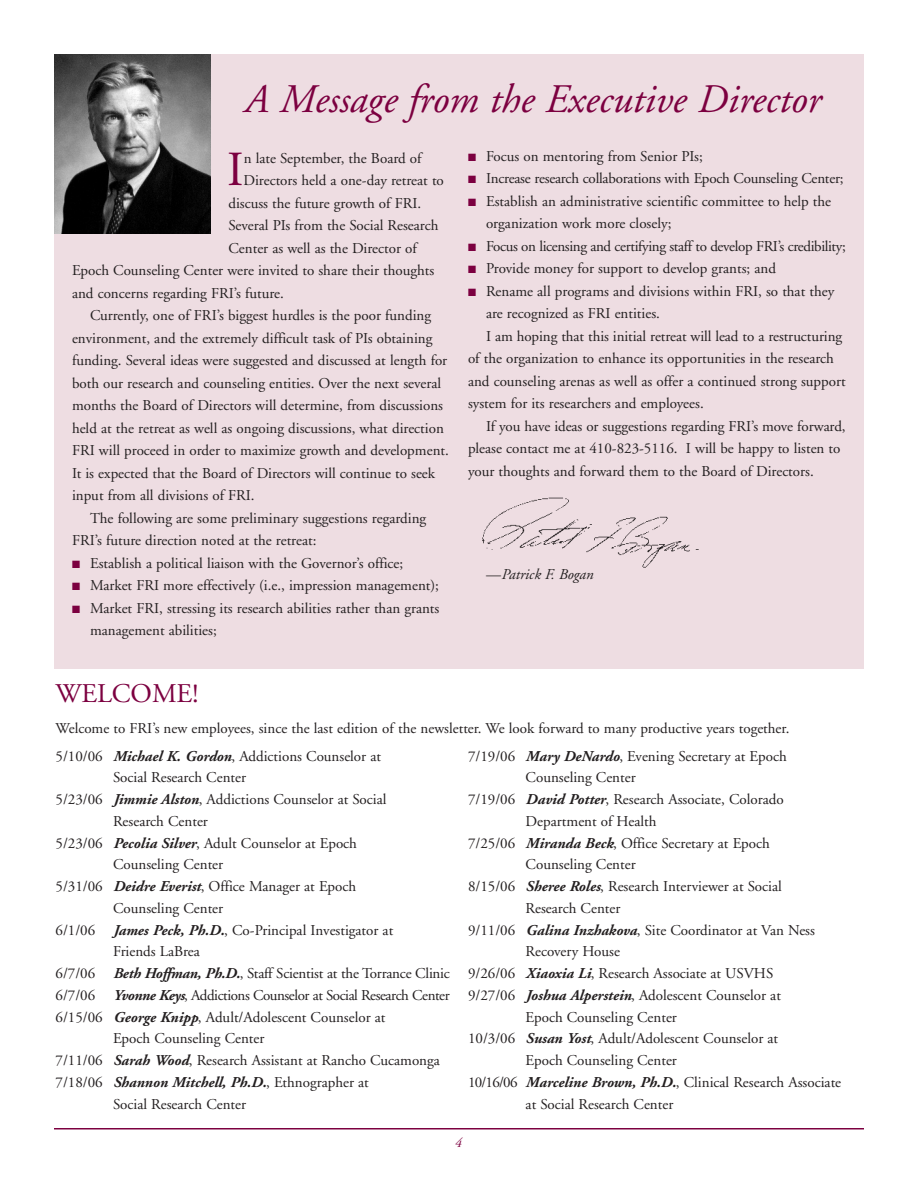
<style>
.page{position:relative;width:918px;height:1188px;background:#fff}
.page>*{position:absolute;margin:0;border:0;box-sizing:border-box;transform-origin:0 0}
.t1{font:48.9px "Adobe Garamond";color:#7c0040}
.t2{font:italic 40.5px "Adobe Garamond";color:#7c0040}
.t3{font:27px "Adobe Garamond";color:#7c0040}
.t4{font:15px/22.5px "Adobe Garamond";color:#231f20}
.t5{font:15px "Adobe Garamond";letter-spacing:-.025em;color:#231f20}
.t6{font:15px "Adobe Garamond";letter-spacing:-.03em;color:#231f20}
.t7{font:italic 15px "Adobe Garamond";color:#231f20}
.t8{font:italic 13.5px "Adobe Garamond";color:#7c0040}
.s1{color:#7c0040}
.s2{font-style:normal}
.s3{font-weight:700;font-style:italic}
</style>
<div class="page">
<hr style="left:54px;top:1128px;width:810px;height:2px;background:#7c0040">
<div style="left:54px;top:54px;width:810px;height:614px;background:#eedde2"></div>
<img style="left:54px;top:54px;width:156px;height:179px">
<img style="left:482px;top:497px;width:217px;height:71px">
<h2 class="t2" style="left:243px;top:83px;width:578px">A Message from the Executive Director</h2>
<h1 class="t1" style="left:227px;top:150px;width:18px">I</h1>
<p class="t4" style="left:244px;top:148px;width:179px">n late September, the Board of</p>
<p class="t4" style="left:244px;top:170px;width:202px">Directors held a one-day retreat to</p>
<p class="t4" style="left:228px;top:193px;width:194px">discuss the future growth of FRI.</p>
<p class="t4" style="left:228px;top:215px;width:212px">Several PIs from the Social Research</p>
<p class="t4" style="left:228px;top:238px;width:190px">Center as well as the Director of</p>
<p class="t4" style="left:72px;top:260px;width:364px">Epoch Counseling Center were invited to share their thoughts</p>
<p class="t4" style="left:72px;top:283px;width:213px">and concerns regarding FRI’s future.</p>
<p class="t4" style="left:90px;top:305px;width:343px">Currently, one of FRI’s biggest hurdles is the poor funding</p>
<p class="t4" style="left:72px;top:328px;width:362px">environment, and the extremely difficult task of PIs obtaining</p>
<p class="t4" style="left:72px;top:350px;width:377px">funding. Several ideas were suggested and discussed at length for</p>
<p class="t4" style="left:72px;top:373px;width:371px">both our research and counseling entities. Over the next several</p>
<p class="t4" style="left:72px;top:395px;width:373px">months the Board of Directors will determine, from discussions</p>
<p class="t4" style="left:72px;top:418px;width:373px">held at the retreat as well as ongoing discussions, what direction</p>
<p class="t4" style="left:72px;top:440px;width:378px">FRI will proceed in order to maximize growth and development.</p>
<p class="t4" style="left:72px;top:463px;width:365px">It is expected that the Board of Directors will continue to seek</p>
<p class="t4" style="left:72px;top:485px;width:184px">input from all divisions of FRI.</p>
<p class="t4" style="left:90px;top:508px;width:338px">The following are some preliminary suggestions regarding</p>
<p class="t4" style="left:72px;top:530px;width:246px">FRI’s future direction noted at the retreat:</p>
<p class="t4" style="left:72px;top:553px;width:333px"><span class="s1">■</span> Establish a political liaison with the Governor’s office;</p>
<p class="t4" style="left:72px;top:575px;width:369px"><span class="s1">■</span> Market FRI more effectively (i.e., impression management);</p>
<p class="t4" style="left:90px;top:598px;width:351px;text-indent:-18px"><span class="s1">■</span> Market FRI, stressing its research abilities rather than grants management abilities;</p>
<p class="t4" style="left:468px;top:146px;width:236px"><span class="s1">■</span> Focus on mentoring from Senior PIs;</p>
<p class="t4" style="left:468px;top:168px;width:377px"><span class="s1">■</span> Increase research collaborations with Epoch Counseling Center;</p>
<p class="t4" style="left:486px;top:191px;width:347px;text-indent:-18px"><span class="s1">■</span> Establish an administrative scientific committee to help the organization work more closely;</p>
<p class="t5" style="left:468px;top:240px;width:379px"><span class="s1">■</span> Focus on licensing and certifying staff to develop FRI’s credibility;</p>
<p class="t4" style="left:468px;top:258px;width:310px"><span class="s1">■</span> Provide money for support to develop grants; and</p>
<p class="t4" style="left:468px;top:281px;width:368px"><span class="s1">■</span> Rename all programs and divisions within FRI, so that they</p>
<p class="t4" style="left:486px;top:303px;width:175px">are recognized as FRI entities.</p>
<p class="t4" style="left:486px;top:326px;width:358px">I am hoping that this initial retreat will lead to a restructuring</p>
<p class="t4" style="left:468px;top:348px;width:368px">of the organization to enhance its opportunities in the research</p>
<p class="t4" style="left:468px;top:371px;width:379px">and counseling arenas as well as offer a continued strong support</p>
<p class="t4" style="left:468px;top:393px;width:237px">system for its researchers and employees.</p>
<p class="t4" style="left:486px;top:416px;width:361px">If you have ideas or suggestions regarding FRI’s move forward,</p>
<p class="t4" style="left:468px;top:438px;width:374px">please contact me at 410-823-5116. I will be happy to listen to</p>
<p class="t4" style="left:468px;top:461px;width:347px">your thoughts and forward them to the Board of Directors.</p>
<p class="t7" style="left:486px;top:568px;width:109px"><span class="s2">—</span>Patrick F. Bogan</p>
<h3 class="t3" style="left:56px;top:682px;width:144px">WELCOME!</h3>
<p class="t4" style="left:56px;top:718px;width:735px">Welcome to FRI’s new employees, since the last edition of the newsletter. We look forward to many productive years together.</p>
<p class="t4" style="left:56px;top:746px;width:327px">5/10/06 <span class="s3">Michael K. Gordon</span>, Addictions Counselor at</p>
<p class="t4" style="left:113px;top:768px;width:134px">Social Research Center</p>
<p class="t4" style="left:56px;top:790px;width:333px">5/23/06 <span class="s3">Jimmie Alston</span>, Addictions Counselor at Social</p>
<p class="t4" style="left:113px;top:811px;width:96px">Research Center</p>
<p class="t4" style="left:56px;top:833px;width:303px">5/23/06 <span class="s3">Pecolia Silver</span>, Adult Counselor at Epoch</p>
<p class="t4" style="left:113px;top:855px;width:112px">Counseling Center</p>
<p class="t4" style="left:56px;top:877px;width:302px">5/31/06 <span class="s3">Deidre Everist</span>, Office Manager at Epoch</p>
<p class="t4" style="left:113px;top:898px;width:112px">Counseling Center</p>
<p class="t4" style="left:56px;top:920px;width:339px">6/1/06 <span class="s3">James Peck, Ph.D.</span>, Co-Principal Investigator at</p>
<p class="t4" style="left:113px;top:942px;width:88px">Friends LaBrea</p>
<p class="t4" style="left:56px;top:964px;width:396px">6/7/06 <span class="s3">Beth Hoffman, Ph.D.</span>, Staff Scientist at the Torrance Clinic</p>
<p class="t6" style="left:56px;top:989px;width:396px">6/7/06 <span class="s3">Yvonne Keys</span>, Addictions Counselor at Social Research Center</p>
<p class="t4" style="left:56px;top:1007px;width:331px">6/15/06 <span class="s3">George Knipp</span>, Adult/Adolescent Counselor at</p>
<p class="t4" style="left:113px;top:1029px;width:153px">Epoch Counseling Center</p>
<p class="t4" style="left:56px;top:1051px;width:386px">7/11/06 <span class="s3">Sarah Wood</span>, Research Assistant at Rancho Cucamonga</p>
<p class="t4" style="left:56px;top:1072px;width:315px">7/18/06 <span class="s3">Shannon Mitchell, Ph.D.</span>, Ethnographer at</p>
<p class="t4" style="left:113px;top:1094px;width:134px">Social Research Center</p>
<p class="t4" style="left:468px;top:746px;width:320px">7/19/06 <span class="s3">Mary DeNardo</span>, Evening Secretary at Epoch</p>
<p class="t4" style="left:526px;top:768px;width:112px">Counseling Center</p>
<p class="t4" style="left:468px;top:790px;width:317px">7/19/06 <span class="s3">David Potter</span>, Research Associate, Colorado</p>
<p class="t4" style="left:526px;top:811px;width:132px">Department of Health</p>
<p class="t4" style="left:468px;top:833px;width:303px">7/25/06 <span class="s3">Miranda Beck</span>, Office Secretary at Epoch</p>
<p class="t4" style="left:526px;top:855px;width:112px">Counseling Center</p>
<p class="t4" style="left:468px;top:877px;width:315px">8/15/06 <span class="s3">Sheree Roles</span>, Research Interviewer at Social</p>
<p class="t4" style="left:526px;top:898px;width:96px">Research Center</p>
<p class="t4" style="left:468px;top:920px;width:349px">9/11/06 <span class="s3">Galina Inzhakova</span>, Site Coordinator at Van Ness</p>
<p class="t4" style="left:526px;top:942px;width:96px">Recovery House</p>
<p class="t4" style="left:468px;top:964px;width:307px">9/26/06 <span class="s3">Xiaoxia Li</span>, Research Associate at USVHS</p>
<p class="t4" style="left:468px;top:985px;width:314px">9/27/06 <span class="s3">Joshua Alperstein</span>, Adolescent Counselor at</p>
<p class="t4" style="left:526px;top:1007px;width:153px">Epoch Counseling Center</p>
<p class="t4" style="left:468px;top:1029px;width:312px">10/3/06 <span class="s3">Susan Yost</span>, Adult/Adolescent Counselor at</p>
<p class="t4" style="left:526px;top:1051px;width:153px">Epoch Counseling Center</p>
<p class="t4" style="left:468px;top:1072px;width:375px">10/16/06 <span class="s3">Marceline Brown, Ph.D.</span>, Clinical Research Associate</p>
<p class="t4" style="left:526px;top:1094px;width:149px">at Social Research Center</p>
<p class="t8" style="left:455px;top:1138px;width:8px">4</p>
</div>
